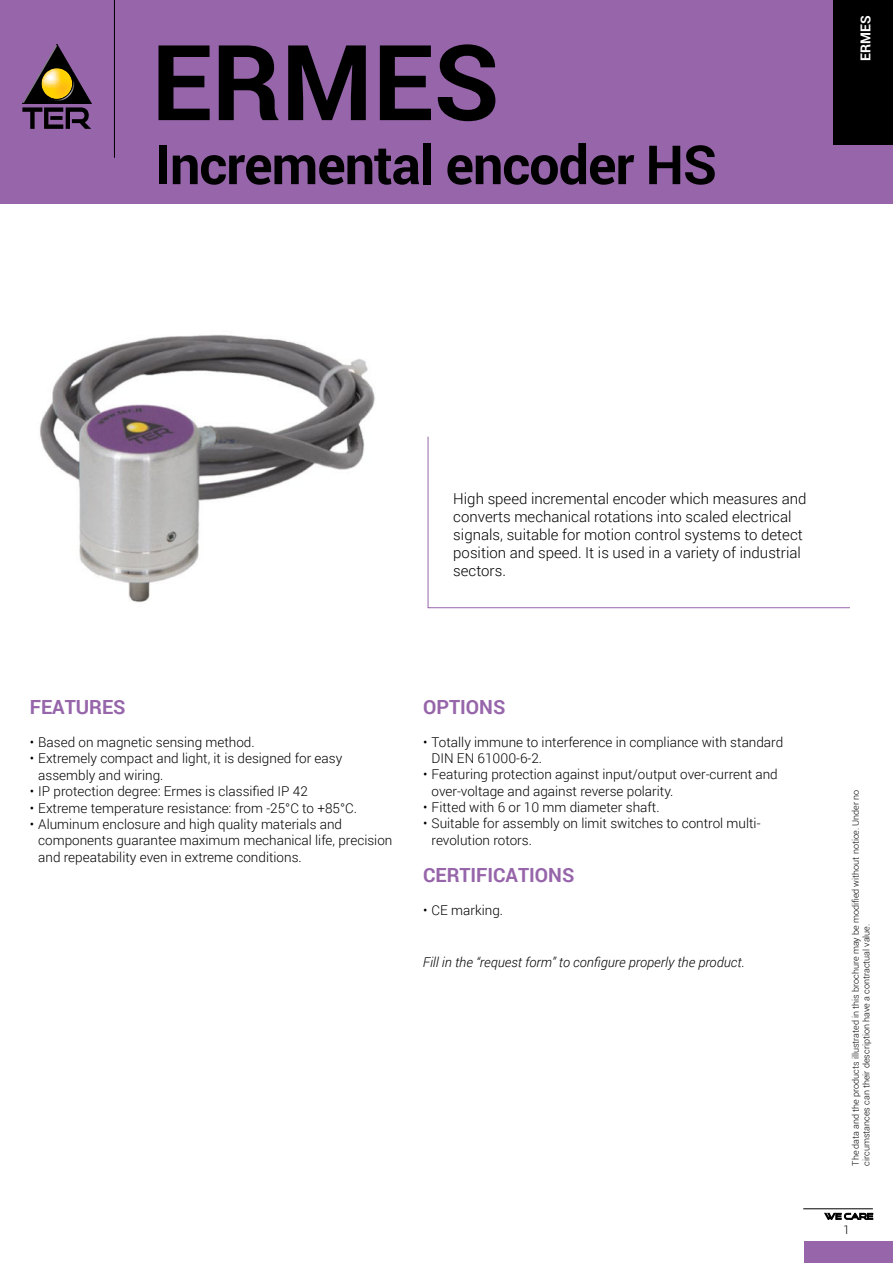
<style>
.page{position:relative;width:893px;height:1263px;background:#fff}
.page>*{position:absolute;margin:0;border:0;box-sizing:border-box;transform-origin:0 0}
.t1{font:700 105px "Roboto";color:#000}
.t2{font:700 54px "Roboto";letter-spacing:-.02em;color:#000}
.t3{font:700 19.5px "Roboto";color:#9665aa}
.t4{font:300 15px/18px "Roboto";color:#000}
.t5{font:700 13.65px "Roboto";color:#fff}
.t6{font:300 13.5px/16.5px "Roboto";color:#000}
.t7{font:italic 300 13.5px "Roboto";color:#000}
.t8{font:300 12px "Roboto";color:#000}
.t9{font:300 9px/10.8px "Roboto";color:#000}
</style>
<div class="page">
<div style="left:804px;top:1242px;width:89px;height:21px;background:#9665aa"></div>
<svg style="left:825px;top:1213px;width:48px;height:6px"></svg>
<hr style="left:803px;top:1208px;width:70px;height:1px;background:#000">
<div style="left:0;top:0;width:893px;height:204px;background:#9665aa"></div>
<hr style="left:114px;top:0;width:1px;height:158px;background:#000">
<div style="left:833px;top:0;width:60px;height:144px;background:#000"></div>
<svg style="left:22px;top:44px;width:69px;height:85px"></svg>
<svg style="left:427px;top:436px;width:423px;height:172px"></svg>
<img style="left:40px;top:334px;width:335px;height:269px">
<h1 class="t1" style="left:152px;top:37px;width:350px">ERMES</h1>
<h2 class="t2" style="left:155px;top:142px;width:563px">Incremental encoder HS</h2>
<p class="t5" style="left:860px;top:61px;width:47px;rotate:-90deg">ERMES</p>
<p class="t4" style="left:453px;top:489px;width:355px">High speed incremental encoder which measures and converts mechanical rotations into scaled electrical signals, suitable for motion control systems to detect position and speed. It is used in a variety of industrial sectors.</p>
<h3 class="t3" style="left:30px;top:699px;width:97px">FEATURES</h3>
<p class="t6" style="left:30px;top:733px;width:226px">• Based on magnetic sensing method.</p>
<p class="t6" style="left:38px;top:750px;width:306px;text-indent:-9px">• Extremely compact and light, it is designed for easy assembly and wiring.</p>
<p class="t6" style="left:30px;top:783px;width:280px">• IP protection degree: Ermes is classified IP 42</p>
<p class="t6" style="left:30px;top:799px;width:329px">• Extreme temperature resistance: from -25°C to +85°C.</p>
<p class="t6" style="left:38px;top:815px;width:356px;text-indent:-9px">• Aluminum enclosure and high quality materials and components guarantee maximum mechanical life, precision and repeatability even in extreme conditions.</p>
<h3 class="t3" style="left:423px;top:699px;width:84px">OPTIONS</h3>
<p class="t6" style="left:432px;top:734px;width:353px;text-indent:-9px">• Totally immune to interference in compliance with standard<br>DIN EN 61000-6-2.</p>
<p class="t6" style="left:432px;top:766px;width:348px;text-indent:-9px">• Featuring protection against input/output over-current and over-voltage and against reverse polarity.</p>
<p class="t6" style="left:423px;top:799px;width:238px">• Fitted with 6 or 10 mm diameter shaft.</p>
<p class="t6" style="left:432px;top:815px;width:330px;text-indent:-9px">• Suitable for assembly on limit switches to control multi&shy;revolution rotors.</p>
<h3 class="t3" style="left:423px;top:867px;width:153px">CERTIFICATIONS</h3>
<p class="t6" style="left:423px;top:901px;width:81px">• CE marking.</p>
<p class="t7" style="left:423px;top:953px;width:324px">Fill in the “request form” to configure properly the product.</p>
<p class="t9" style="left:850px;top:1166px;width:377px;rotate:-90deg">The data and the products illustrated in this brochure may be modified without notice. Under no circumstances can their description have a contractual value.</p>
<p class="t8" style="left:843px;top:1225px;width:8px">1</p>
</div>
